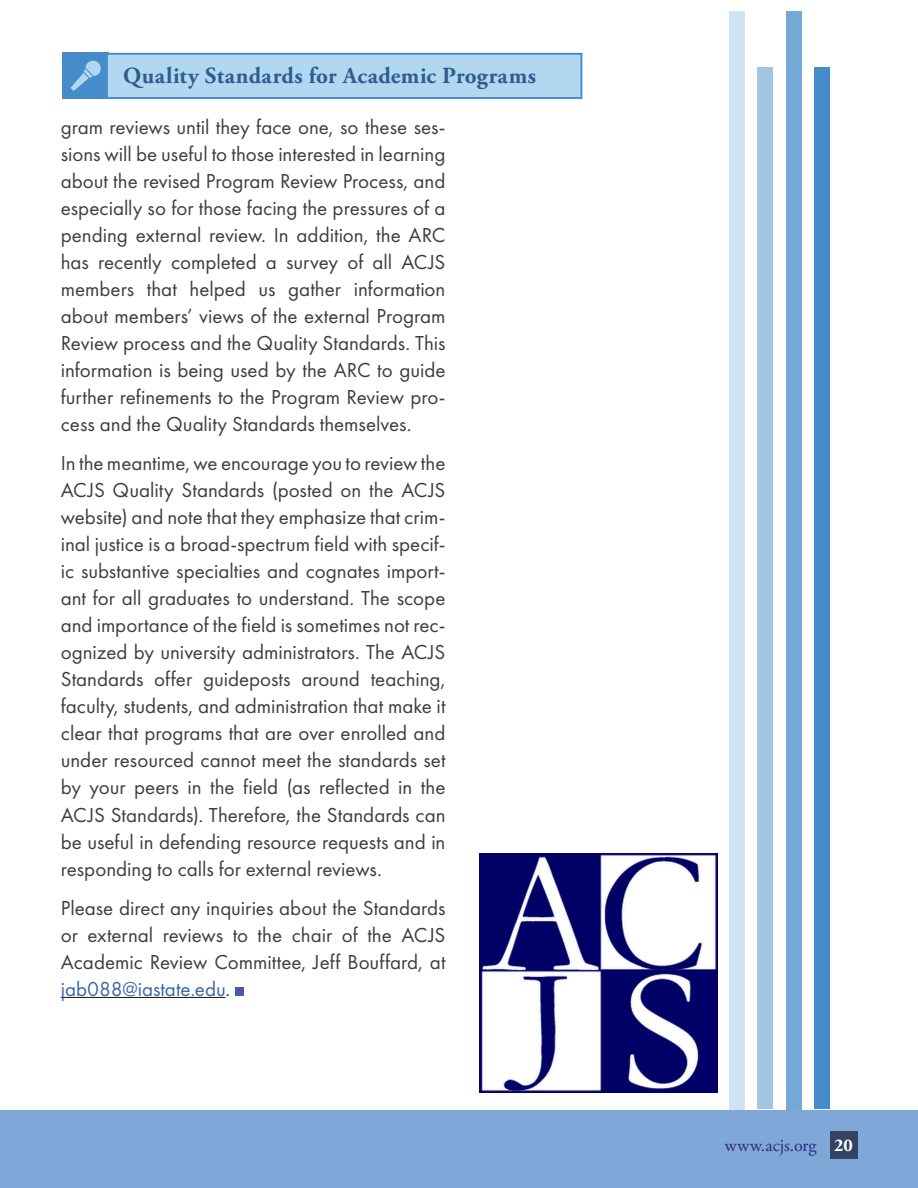
<style>
.page{position:relative;width:918px;height:1188px;background:#fff}
.page>*{position:absolute;margin:0;border:0;box-sizing:border-box;transform-origin:0 0}
.Section__Head___Book{font:700 23.1px "Adobe Garamond Pro";letter-spacing:.02em;color:#315d8d}
.t1{font:21px/27px "Futura PT";color:#3e3e3f;text-align:justify}
.Body{font:18px "Adobe Garamond Pro";color:#2d2b7b}
.Body-2{font:700 18px "Adobe Garamond Pro";color:#fff}
.s1{color:#3667a4}
</style>
<div class="page">
<hr style="left:61px;top:997px;width:164px;height:1px;background:#231f20">
<div style="left:235px;top:987px;width:9px;height:8px;background:#4959a7"></div>
<div style="left:0;top:1110px;width:918px;height:78px;background:#7fa7d8"></div>
<div style="left:830px;top:1131px;width:27px;height:27px;background:#344264"></div>
<div style="left:63px;top:53px;width:46px;height:46px;background:#478cca"></div>
<svg style="left:71px;top:60px;width:30px;height:31px"></svg>
<div style="left:106px;top:53px;width:476px;height:46px;background:#b1d7f1;border:2px solid #478cca"></div>
<div style="left:814px;top:67px;width:16px;height:1042px;background:#478cca"></div>
<div style="left:786px;top:11px;width:15px;height:1098px;background:#75a8d7"></div>
<div style="left:757px;top:67px;width:16px;height:1042px;background:#a3c5e4"></div>
<div style="left:729px;top:12px;width:16px;height:1098px;background:#d1e2f1"></div>
<img style="left:479px;top:854px;width:239px;height:238px">
<p class="Section__Head___Book" style="left:123px;top:62px;width:414px">Quality Standards for Academic Programs</p>
<p class="t1" style="left:61px;top:114px;width:386px">gram reviews until they face one, so these ses&shy;sions will be useful to those interested in learning about the revised Program Review Process, and especially so for those facing the pressures of a pending external review. In addition, the ARC has recently completed a survey of all ACJS members that helped us gather information about members’ views of the external Program Review process and the Quality Standards. This information is being used by the ARC to guide further refinements to the Program Review pro&shy;cess and the Quality Standards themselves.</p>
<p class="t1" style="left:61px;top:450px;width:386px">In the meantime, we encourage you to review the ACJS Quality Standards (posted on the ACJS website) and note that they emphasize that crim&shy;inal justice is a broad-spectrum field with specif&shy;ic substantive specialties and cognates import&shy;ant for all graduates to understand. The scope and importance of the field is sometimes not rec&shy;ognized by university administrators. The ACJS Standards offer guideposts around teaching, faculty, students, and administration that make it clear that programs that are over enrolled and under resourced cannot meet the standards set by your peers in the field (as reflected in the ACJS Standards). Therefore, the Standards can be useful in defending resource requests and in responding to calls for external reviews.</p>
<p class="t1" style="left:61px;top:894px;width:386px">Please direct any inquiries about the Standards or external reviews to the chair of the ACJS Academic Review Committee, Jeff Bouffard, at <span class="s1">jab088@iastate.edu</span>.</p>
<p class="Body" style="left:725px;top:1134px;width:93px">www.acjs.org</p>
<p class="Body-2" style="left:834px;top:1135px;width:20px">20</p>
</div>
